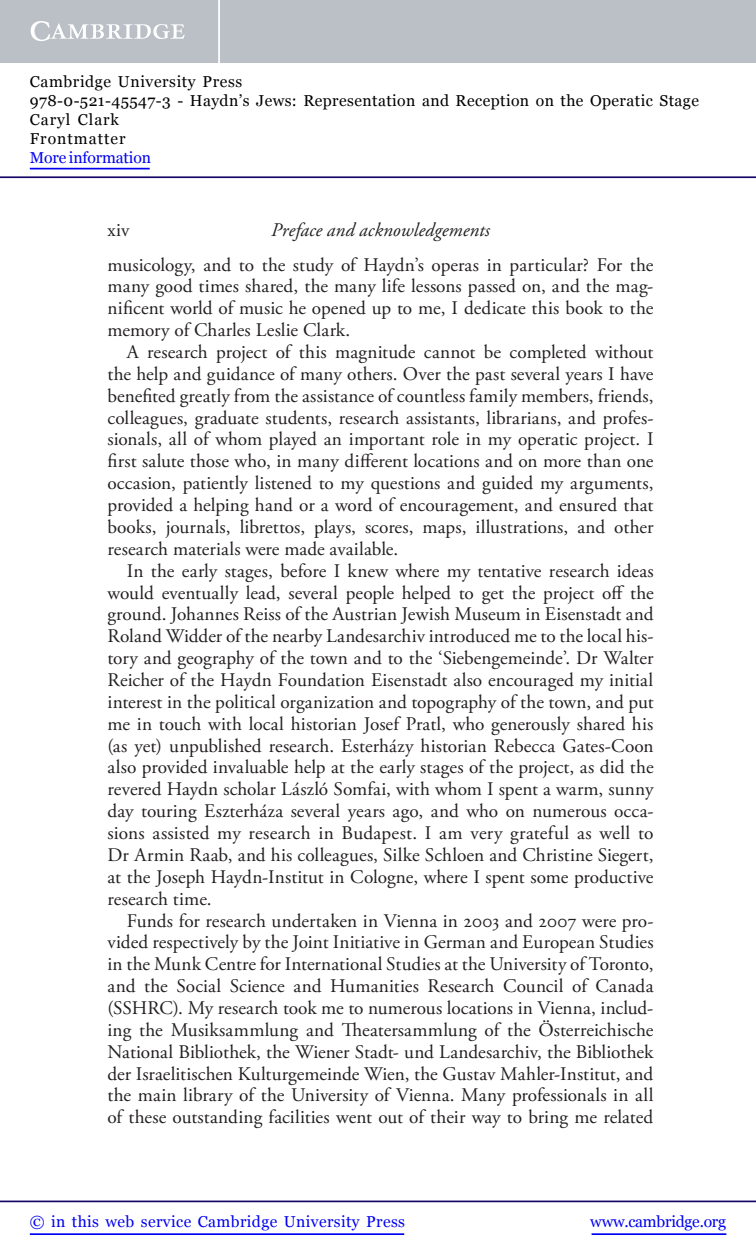
<style>
.page{position:relative;width:756px;height:1260px;background:#fff}
.page>*{position:absolute;margin:0;border:0;box-sizing:border-box;transform-origin:0 0}
.t1{font:19.25px/21.9px "Adobe Garamond Pro";color:#231f20;text-align:justify}
.t2{font:italic 19.25px "Adobe Garamond Pro";letter-spacing:.01em;color:#231f20}
.t3{font:15.75px/18.9px "Georgia";letter-spacing:.025em;color:#000}
.t4{font:15.75px "Georgia";letter-spacing:.025em;color:#0000f1}
.t5{font:15.75px "Georgia";letter-spacing:-.015em;color:#0000f1}
.t6{font:15.75px "Georgia";letter-spacing:-.01em;color:#0000f1}
</style>
<div class="page">
<div style="left:0;top:0;width:756px;height:63px;background:#bac0c6"></div>
<svg style="left:31px;top:21px;width:154px;height:20px"></svg>
<hr style="left:218px;top:0;width:2px;height:63px;background:#fff">
<hr style="left:0;top:176px;width:756px;height:2px;background:#150666">
<hr style="left:0;top:1201px;width:756px;height:1px;background:#150666">
<hr style="left:592px;top:1233px;width:134px;height:2px;background:#0000f1">
<hr style="left:30px;top:1233px;width:374px;height:2px;background:#0000f1">
<hr style="left:30px;top:168px;width:120px;height:1px;background:#0000f1">
<p class="t3" style="left:30px;top:72px;width:671px">Cambridge University Press<br>978-0-521-45547-3 - Haydn’s Jews: Representation and Reception on the Operatic Stage Caryl Clark<br>Frontmatter</p>
<p class="t6" style="left:30px;top:148px;width:123px">More information</p>
<p class="t1" style="left:108px;top:220px;width:24px">xiv</p>
<p class="t2" style="left:271px;top:222px;width:220px">Preface and acknowledgements</p>
<p class="t1" style="left:108px;top:255px;width:548px">musicology, and to the study of Haydn’s operas in particular? For the many good times shared, the many life lessons passed on, and the mag&shy;nificent world of music he opened up to me, I dedicate this book to the memory of Charles Leslie Clark.</p>
<p class="t1" style="left:108px;top:342px;width:548px;text-indent:19px">A research project of this magnitude cannot be completed without the help and guidance of many others. Over the past several years I have benefited greatly from the assistance of countless family members, friends, colleagues, graduate students, research assistants, librarians, and profes&shy;sionals, all of whom played an important role in my operatic project. I first salute those who, in many different locations and on more than one occasion, patiently listened to my questions and guided my arguments, provided a helping hand or a word of encouragement, and ensured that books, journals, librettos, plays, scores, maps, illustrations, and other research materials were made available.</p>
<p class="t1" style="left:108px;top:561px;width:548px;text-indent:19px">In the early stages, before I knew where my tentative research ideas would eventually lead, several people helped to get the project off the ground. Johannes Reiss of the Austrian Jewish Museum in Eisenstadt and Roland Widder of the nearby Landesarchiv introduced me to the local his&shy;tory and geography of the town and to the ‘Siebengemeinde’. Dr Walter Reicher of the Haydn Foundation Eisenstadt also encouraged my initial interest in the political organization and topography of the town, and put me in touch with local historian Josef Pratl, who generously shared his (as yet) unpublished research. Esterházy historian Rebecca Gates-Coon also provided invaluable help at the early stages of the project, as did the revered Haydn scholar László Somfai, with whom I spent a warm, sunny day touring Eszterháza several years ago, and who on numerous occa&shy;sions assisted my research in Budapest. I am very grateful as well to Dr Armin Raab, and his colleagues, Silke Schloen and Christine Siegert, at the Joseph Haydn-Institut in Cologne, where I spent some productive research time.</p>
<p class="t1" style="left:107px;top:911px;width:548px;text-indent:19px">Funds for research undertaken in Vienna in 2003 and 2007 were pro&shy;vided respectively by the Joint Initiative in German and European Studies in the Munk Centre for International Studies at the University of Toronto, and the Social Science and Humanities Research Council of Canada (SSHRC). My research took me to numerous locations in Vienna, includ&shy;ing the Musiksammlung and Theatersammlung of the Österreichische National Bibliothek, the Wiener Stadt- und Landesarchiv, the Bibliothek der Israelitischen Kulturgemeinde Wien, the Gustav Mahler-Institut, and the main library of the University of Vienna. Many professionals in all of these outstanding facilities went out of their way to bring me related</p>
<p class="t4" style="left:30px;top:1213px;width:377px">© in this web service Cambridge University Press</p>
<p class="t5" style="left:590px;top:1213px;width:137px">www.cambridge.org</p>
</div>
